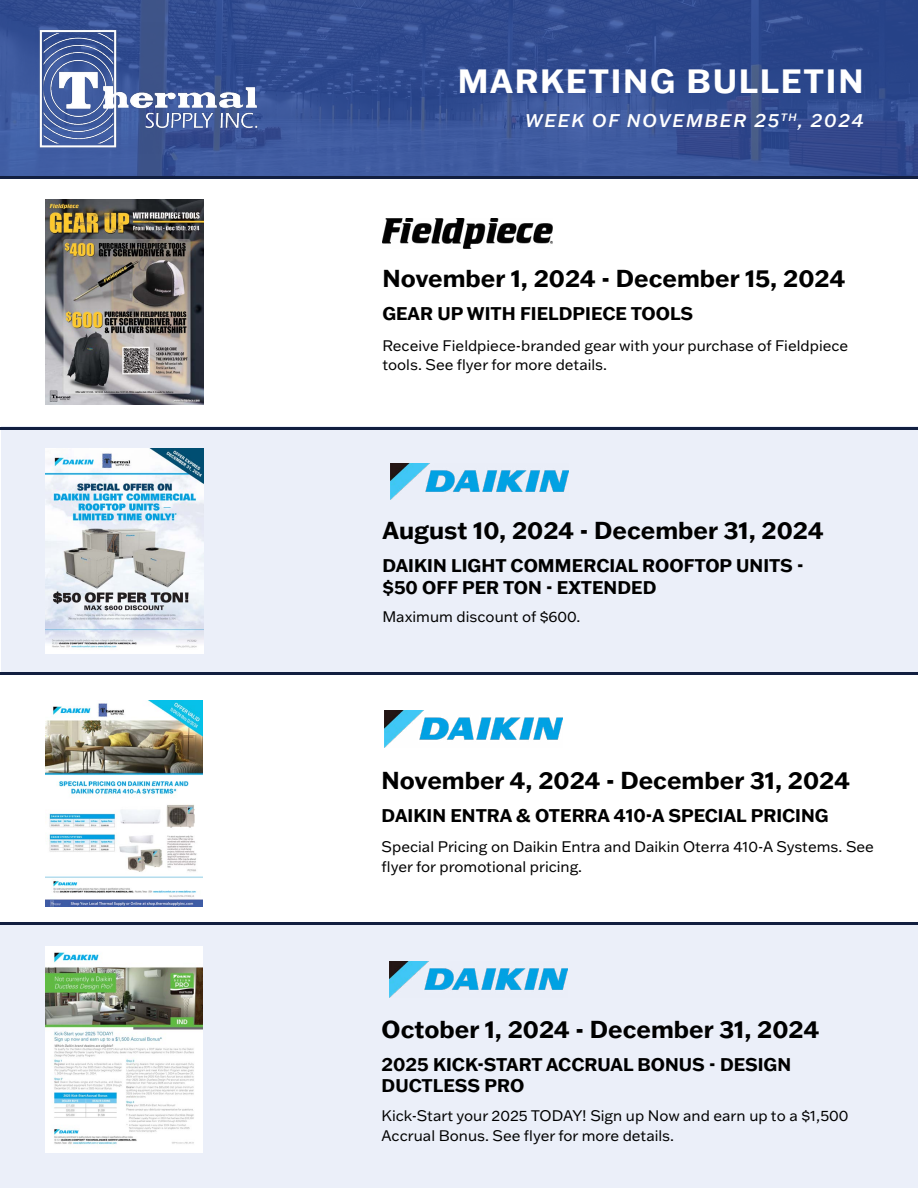
<style>
.page{position:relative;width:918px;height:1188px;background:#fff}
.page>*{position:absolute;margin:0;border:0;box-sizing:border-box;transform-origin:0 0}
.t1{font:700 33px "Franklin Gothic ATF";letter-spacing:.05em;color:#fff}
.t2{font:700 24px "Franklin Gothic ATF";color:#000}
.t3{font:700 18px/21.6px "Franklin Gothic ATF";color:#000}
.t4{font:italic 500 18px "Franklin Gothic ATF";letter-spacing:.1em;color:#fff}
.t5{font:15px/19.5px "Franklin Gothic ATF";color:#000}
</style>
<div class="page">
<div style="left:1px;top:925px;width:917px;height:263px;background:#ebeff9"></div>
<div style="left:2px;top:427px;width:916px;height:248px;background:#ebeff9"></div>
<svg style="left:0;top:0;width:918px;height:176px;background:#344f93"></svg>
<img style="left:36px;top:23px;width:231px;height:131px">
<hr style="left:0;top:176px;width:917px;height:3px;background:#121f40">
<hr style="left:0;top:427px;width:917px;height:3px;background:#121f40">
<hr style="left:0;top:672px;width:917px;height:3px;background:#121f40">
<hr style="left:1px;top:922px;width:917px;height:3px;background:#121f40">
<img style="left:45px;top:946px;width:158px;height:206px">
<img style="left:390px;top:962px;width:177px;height:36px">
<img style="left:45px;top:700px;width:158px;height:206px">
<img style="left:385px;top:711px;width:177px;height:36px">
<img style="left:46px;top:448px;width:158px;height:206px">
<img style="left:391px;top:463px;width:177px;height:37px">
<img style="left:46px;top:199px;width:158px;height:206px">
<img style="left:382px;top:218px;width:170px;height:30px">
<h1 class="t1" style="left:458px;top:59px;width:407px">MARKETING BULLETIN</h1>
<p class="t4" style="left:525px;top:108px;width:340px">WEEK OF NOVEMBER 25<sup>TH</sup>, 2024</p>
<h2 class="t2" style="left:382px;top:263px;width:464px">November 1, 2024 - December 15, 2024</h2>
<p class="t3" style="left:382px;top:303px;width:312px">GEAR UP WITH FIELDPIECE TOOLS</p>
<p class="t5" style="left:382px;top:335px;width:467px">Receive Fieldpiece-branded gear with your purchase of Fieldpiece tools. See flyer for more details.</p>
<h2 class="t2" style="left:382px;top:515px;width:443px">August 10, 2024 - December 31, 2024</h2>
<p class="t3" style="left:382px;top:555px;width:423px">DAIKIN LIGHT COMMERCIAL ROOFTOP UNITS - $50 OFF PER TON - EXTENDED</p>
<p class="t5" style="left:382px;top:607px;width:200px">Maximum discount of $600.</p>
<h2 class="t2" style="left:382px;top:764px;width:470px">November 4, 2024 - December 31, 2024</h2>
<p class="t3" style="left:382px;top:804px;width:449px">DAIKIN ENTRA &amp; OTERRA 410-A SPECIAL PRICING</p>
<p class="t5" style="left:382px;top:836px;width:494px">Special Pricing on Daikin Entra and Daikin Oterra 410-A Systems. See flyer for promotional pricing.</p>
<h2 class="t2" style="left:382px;top:1013px;width:439px">October 1, 2024 - December 31, 2024</h2>
<p class="t3" style="left:382px;top:1053px;width:411px">2025 KICK-START ACCRUAL BONUS - DESIGN<br>DUCTLESS PRO</p>
<p class="t5" style="left:382px;top:1106px;width:468px">Kick-Start your 2025 TODAY! Sign up Now and earn up to a $1,500<br>Accrual Bonus. See flyer for more details.</p>
</div>
